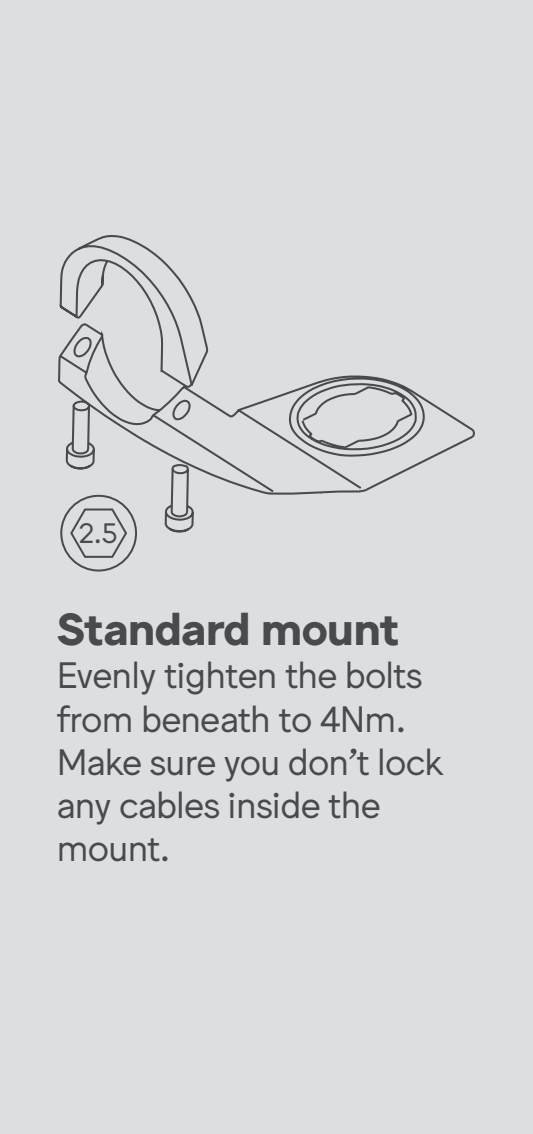
<style>
.page{position:relative;width:533px;height:1134px;background:#dddee0}
.page>*{position:absolute;margin:0;border:0;box-sizing:border-box;transform-origin:0 0}
.t1{font:700 44px "Jungka";letter-spacing:-.02em;color:#494a4b}
.t2{font:36px/43.2px "Jungka";letter-spacing:-.02em;color:#494a4b}
.t3{font:28px "Jungka";color:#494a4b}
</style>
<div class="page">
<svg style="left:58px;top:235px;width:417px;height:298px"></svg>
<svg style="left:171px;top:463px;width:18px;height:11px"></svg>
<div style="left:60px;top:495px;width:77px;height:76px;border:2px solid #494a4b;border-radius:50%"></div>
<svg style="left:69px;top:507px;width:59px;height:52px"></svg>
<p class="t3" style="left:79px;top:517px;width:40px">2.5</p>
<p class="t1" style="left:57px;top:604px;width:344px">Standard mount</p>
<p class="t2" style="left:57px;top:654px;width:388px">Evenly tighten the bolts from beneath to 4Nm.<br>Make sure you don’t lock any cables inside the mount.</p>
</div>
